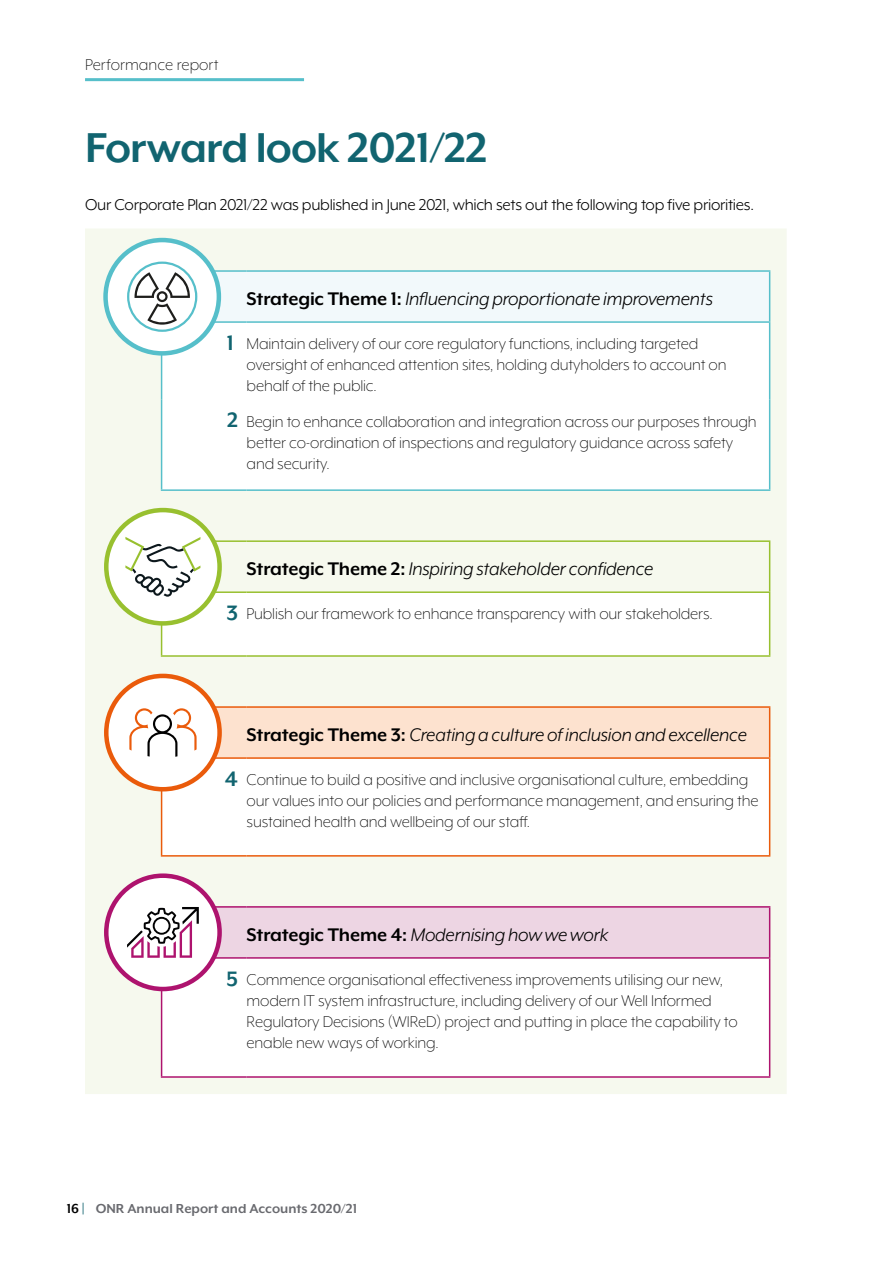
<style>
.page{position:relative;width:893px;height:1263px;background:#fff}
.page>*{position:absolute;margin:0;border:0;box-sizing:border-box;transform-origin:0 0}
.Heading{font:700 48px "Mr Eaves XL Mod OT";letter-spacing:-.02em;color:#116470}
.t1{font:700 24px "Mr Eaves XL Mod OT";color:#116470}
.Table_body_text{font:italic 21px "Mr Eaves XL Mod OT";letter-spacing:-.01em;color:#000}
.Numbered{font:300 18px/21px "Mr Eaves XL Mod OT";letter-spacing:-.01em;color:#000}
.Body{font:18px "Mr Eaves XL Mod OT";letter-spacing:-.015em;color:#000}
.t2{font:700 15px "Mr Eaves XL Mod OT";color:#696a6f}
.s1{font-weight:700;font-style:normal}
.s2{color:#000}
.s3{color:#116470}
</style>
<div class="page">
<div style="left:85px;top:229px;width:702px;height:865px;background:#f6f9ee"></div>
<svg style="left:162px;top:332px;width:608px;height:744px"></svg>
<hr style="left:161px;top:323px;width:1px;height:77px;background:#56bfca">
<hr style="left:769px;top:323px;width:1px;height:77px;background:#56bfca">
<hr style="left:161px;top:400px;width:1px;height:89px;background:#56bfca">
<hr style="left:769px;top:400px;width:1px;height:89px;background:#56bfca">
<hr style="left:161px;top:489px;width:86px;height:2px;background:#56bfca">
<hr style="left:247px;top:489px;width:523px;height:2px;background:#56bfca">
<hr style="left:161px;top:540px;width:86px;height:2px;background:#98c02f">
<hr style="left:247px;top:540px;width:523px;height:2px;background:#98c02f">
<hr style="left:769px;top:542px;width:1px;height:49px;background:#98c02f">
<hr style="left:161px;top:591px;width:86px;height:2px;background:#98c02f">
<hr style="left:161px;top:593px;width:1px;height:62px;background:#98c02f">
<hr style="left:247px;top:591px;width:523px;height:2px;background:#98c02f">
<hr style="left:769px;top:593px;width:1px;height:62px;background:#98c02f">
<hr style="left:161px;top:655px;width:86px;height:2px;background:#98c02f">
<hr style="left:247px;top:655px;width:523px;height:2px;background:#98c02f">
<hr style="left:161px;top:706px;width:86px;height:2px;background:#ea5b0b">
<hr style="left:247px;top:706px;width:523px;height:2px;background:#ea5b0b">
<hr style="left:161px;top:757px;width:86px;height:2px;background:#ea5b0b">
<hr style="left:161px;top:759px;width:1px;height:96px;background:#ea5b0b">
<hr style="left:247px;top:757px;width:523px;height:2px;background:#ea5b0b">
<hr style="left:769px;top:759px;width:1px;height:96px;background:#ea5b0b">
<hr style="left:161px;top:855px;width:86px;height:2px;background:#ea5b0b">
<hr style="left:247px;top:855px;width:523px;height:2px;background:#ea5b0b">
<hr style="left:161px;top:906px;width:86px;height:2px;background:#ae136e">
<hr style="left:247px;top:906px;width:523px;height:2px;background:#ae136e">
<hr style="left:161px;top:957px;width:86px;height:2px;background:#ae136e">
<hr style="left:161px;top:959px;width:1px;height:117px;background:#ae136e">
<hr style="left:247px;top:957px;width:523px;height:2px;background:#ae136e">
<hr style="left:769px;top:959px;width:1px;height:117px;background:#ae136e">
<hr style="left:161px;top:1076px;width:86px;height:2px;background:#ae136e">
<hr style="left:247px;top:1076px;width:523px;height:2px;background:#ae136e">
<svg style="left:106px;top:240px;width:113px;height:113px"></svg>
<div style="left:103px;top:238px;width:118px;height:118px;border:4px solid #56bfca;border-radius:50%"></div>
<div style="left:125px;top:259px;width:75px;height:75px;background:#fff"></div>
<svg style="left:127px;top:262px;width:643px;height:70px"></svg>
<div style="left:106px;top:510px;width:114px;height:113px;background:#fff;border-radius:50%"></div>
<div style="left:104px;top:508px;width:118px;height:118px;border:4px solid #98c02f;border-radius:50%"></div>
<svg style="left:125px;top:537px;width:75px;height:60px"></svg>
<svg style="left:106px;top:676px;width:114px;height:113px"></svg>
<div style="left:104px;top:674px;width:118px;height:117px;border:4px solid #ea5b0b;border-radius:50%"></div>
<div style="left:125px;top:695px;width:75px;height:75px;background:#fff"></div>
<svg style="left:129px;top:707px;width:641px;height:51px"></svg>
<svg style="left:106px;top:876px;width:114px;height:113px"></svg>
<div style="left:104px;top:873px;width:118px;height:118px;border:4px solid #ae136e;border-radius:50%"></div>
<div style="left:125px;top:895px;width:75px;height:75px;background:#fff"></div>
<svg style="left:127px;top:907px;width:643px;height:51px"></svg>
<hr style="left:85px;top:78px;width:219px;height:3px;background:#56bfca">
<p class="Numbered" style="left:85px;top:54px;width:135px">Performance report</p>
<h1 class="Heading" style="left:85px;top:123px;width:404px">Forward look 2021/22</h1>
<p class="Body" style="left:85px;top:195px;width:670px">Our Corporate Plan 2021/22 was published in June 2021, which sets out the following top five priorities.</p>
<p class="Table_body_text" style="left:247px;top:288px;width:468px"><span class="s1">Strategic Theme 1:</span> Influencing proportionate improvements</p>
<p class="t1" style="left:227px;top:331px;width:9px">1</p>
<p class="Numbered" style="left:247px;top:333px;width:481px">Maintain delivery of our core regulatory functions, including targeted oversight of enhanced attention sites, holding dutyholders to account on behalf of the public.</p>
<p class="t1" style="left:227px;top:408px;width:13px">2</p>
<p class="Numbered" style="left:247px;top:411px;width:512px">Begin to enhance collaboration and integration across our purposes through better co‑ordination of inspections and regulatory guidance across safety and security.</p>
<p class="Table_body_text" style="left:247px;top:558px;width:408px"><span class="s1">Strategic Theme 2:</span> Inspiring stakeholder confidence</p>
<p class="t1" style="left:226px;top:601px;width:13px">3</p>
<p class="Numbered" style="left:247px;top:603px;width:468px">Publish our framework to enhance transparency with our stakeholders.</p>
<p class="Table_body_text" style="left:247px;top:724px;width:502px"><span class="s1">Strategic Theme 3:</span> Creating a culture of inclusion and excellence</p>
<p class="t1" style="left:225px;top:766px;width:15px">4</p>
<p class="Numbered" style="left:247px;top:769px;width:514px">Continue to build a positive and inclusive organisational culture, embedding our values into our policies and performance management, and ensuring the sustained health and wellbeing of our staff.</p>
<p class="Table_body_text" style="left:247px;top:924px;width:363px"><span class="s1">Strategic Theme 4:</span> Modernising how we work</p>
<p class="t1" style="left:227px;top:966px;width:13px">5</p>
<p class="Numbered" style="left:247px;top:969px;width:492px">Commence organisational effectiveness improvements utilising our new, modern IT system infrastructure, including delivery of our Well Informed Regulatory Decisions (WIReD) project and putting in place the capability to enable new ways of working.</p>
<p class="t2" style="left:67px;top:1201px;width:292px"><span class="s2">16</span> <span class="s3">|</span> ONR Annual Report and Accounts 2020/21</p>
</div>
